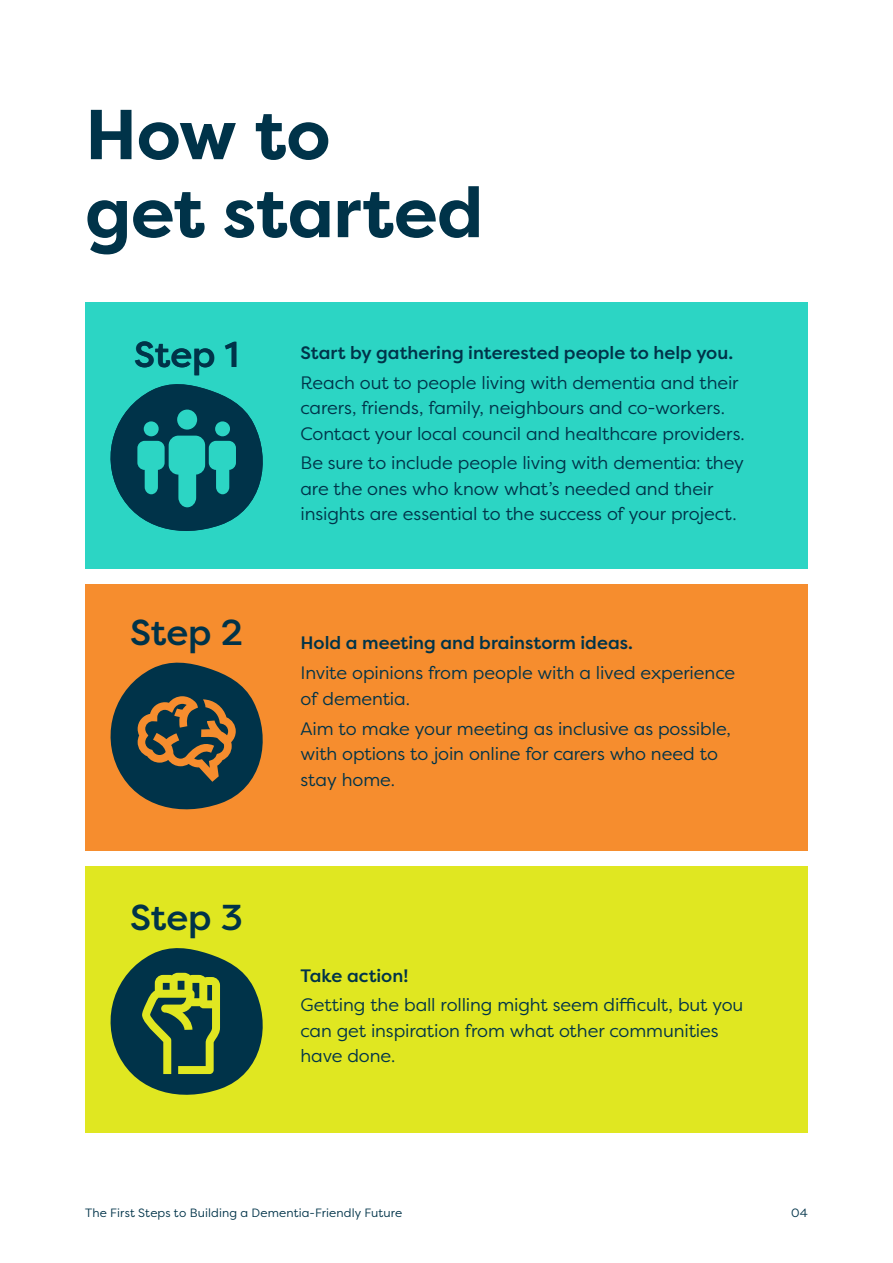
<style>
.page{position:relative;width:893px;height:1263px;background:#fff}
.page>*{position:absolute;margin:0;border:0;box-sizing:border-box;transform-origin:0 0}
.t1{font:700 70.5px/78px "Filson Pro";letter-spacing:-.01em;color:#003349}
.t2{font:500 36px "Filson Pro";color:#003349}
.t3{font:18px/25.5px "Filson Pro";letter-spacing:-.005em;color:#003349}
.t4{font:500 18px "Filson Pro";color:#003349}
.t5{font:12px "Filson Pro";letter-spacing:.01em;color:#003349}
</style>
<div class="page">
<div style="left:85px;top:302px;width:723px;height:267px;background:#2cd5c4"></div>
<div style="left:85px;top:584px;width:723px;height:267px;background:#f68d2e"></div>
<div style="left:85px;top:866px;width:723px;height:266px;background:#e0e721"></div>
<svg style="left:110px;top:384px;width:153px;height:147px"></svg>
<svg style="left:110px;top:662px;width:153px;height:148px"></svg>
<svg style="left:110px;top:948px;width:153px;height:147px"></svg>
<h1 class="t1" style="left:85px;top:97px;width:400px">How to<br>get started</h1>
<h1 class="t2" style="left:134px;top:329px;width:106px">Step 1</h1>
<h2 class="t4" style="left:300px;top:340px;width:434px">Start by gathering interested people to help you.</h2>
<p class="t3" style="left:300px;top:369px;width:446px">Reach out to people living with dementia and their carers, friends, family, neighbours and co-workers.<br>Contact your local council and healthcare providers.</p>
<p class="t3" style="left:300px;top:450px;width:445px">Be sure to include people living with dementia: they are the ones who know what’s needed and their insights are essential to the success of your project.</p>
<h1 class="t2" style="left:130px;top:607px;width:114px">Step 2</h1>
<h1 class="t2" style="left:130px;top:893px;width:114px">Step 3</h1>
<h2 class="t4" style="left:300px;top:631px;width:334px">Hold a meeting and brainstorm ideas.</h2>
<p class="t3" style="left:300px;top:660px;width:436px">Invite opinions from people with a lived experience</p>
<p class="t3" style="left:300px;top:683px;width:432px;line-height:29.7px">of dementia.<br>Aim to make your meeting as inclusive as possible,</p>
<p class="t3" style="left:300px;top:740px;width:419px">with options to join online for carers who need to stay home.</p>
<h2 class="t4" style="left:300px;top:963px;width:109px">Take action!</h2>
<p class="t3" style="left:300px;top:992px;width:444px">Getting the ball rolling might seem difcult, but you can get inspiration from what other communities have done.</p>
<p class="t5" style="left:85px;top:1204px;width:319px">The First Steps to Building a Dementia-Friendly Future</p>
<p class="t5" style="left:791px;top:1204px;width:18px">04</p>
</div>
